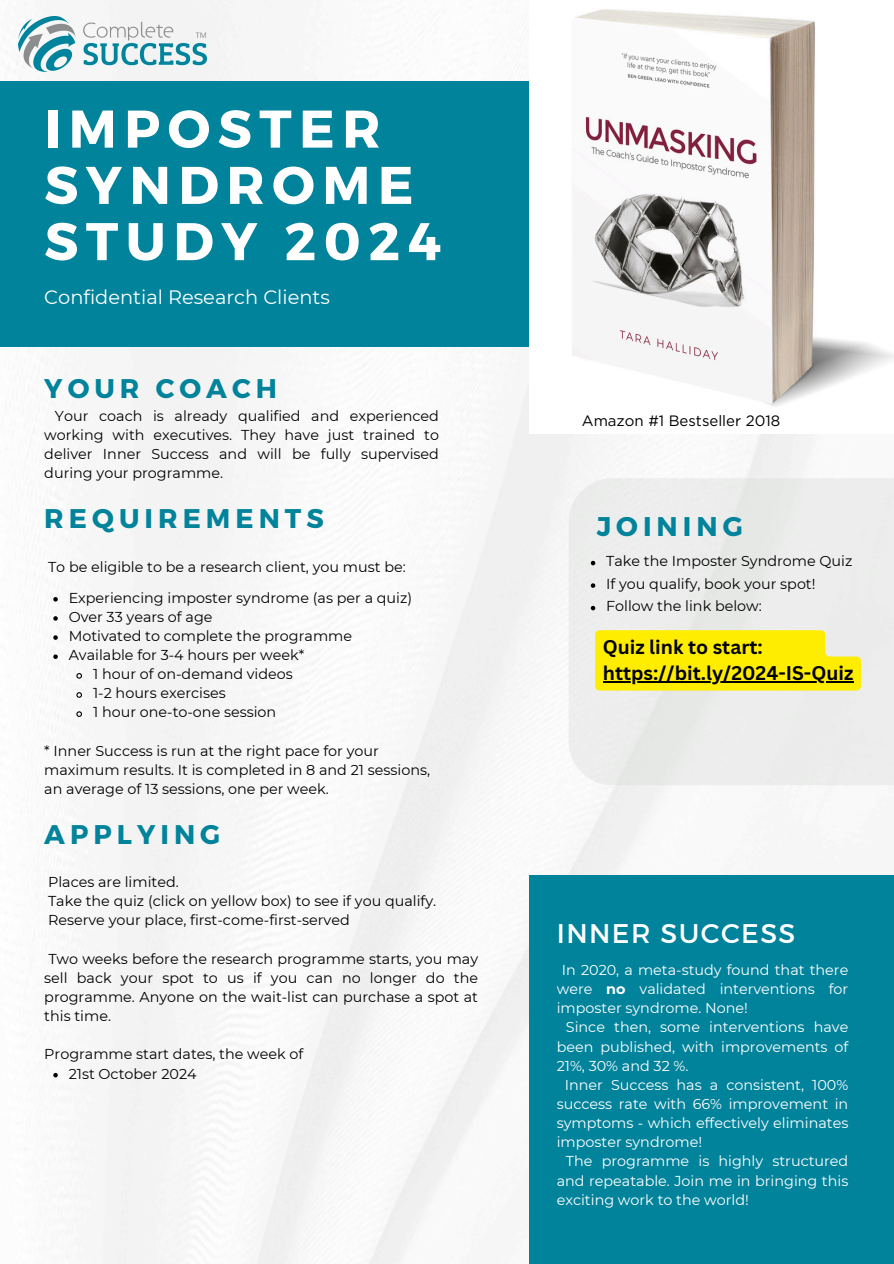
<style>
.page{position:relative;width:894px;height:1264px;background:#fff}
.page>*{position:absolute;margin:0;border:0;box-sizing:border-box;transform-origin:0 0}
.t1{font:700 52.95px/56.2px "Montserrat";letter-spacing:.14em;color:#fff}
.t2{font:700 27px "Montserrat";letter-spacing:.185em;color:#00839b}
.t3{font:27px "Montserrat";letter-spacing:.055em;color:#fff}
.t4{font:700 19.35px/26.2px "Canva Sans";color:#000}
.t5{font:19.35px "Montserrat";color:#fff}
.t6{font:15px "Gotham";color:#000}
.t7{font:14.4px/19.2px "Montserrat";color:#000;text-align:justify}
.t8{font:14.4px/19.2px "Montserrat";color:#fff;text-align:justify}
.s1{font-weight:700}
</style>
<div class="page">
<img style="left:0;top:0;width:893px;height:1263px">
<div style="left:0;top:82px;width:614px;height:265px;background:#00839b"></div>
<img style="left:529px;top:0;width:364px;height:433px">
<div style="left:568px;top:478px;width:325px;height:307px;background:#ecedec"></div>
<div style="left:529px;top:875px;width:364px;height:388px;background:#00839b"></div>
<img style="left:19px;top:16px;width:188px;height:55px">
<svg style="left:53px;top:597px;width:5px;height:4px"></svg>
<svg style="left:53px;top:616px;width:5px;height:4px"></svg>
<svg style="left:53px;top:635px;width:5px;height:5px"></svg>
<svg style="left:53px;top:654px;width:5px;height:5px"></svg>
<svg style="left:75px;top:672px;width:8px;height:7px"></svg>
<svg style="left:75px;top:691px;width:8px;height:7px"></svg>
<svg style="left:75px;top:710px;width:8px;height:7px"></svg>
<svg style="left:53px;top:1072px;width:5px;height:5px"></svg>
<svg style="left:590px;top:561px;width:5px;height:4px"></svg>
<svg style="left:590px;top:583px;width:5px;height:5px"></svg>
<svg style="left:590px;top:606px;width:5px;height:4px"></svg>
<svg style="left:595px;top:630px;width:265px;height:60px;background:#fae90e"></svg>
<hr style="left:602px;top:681px;width:251px;height:1px;background:#000">
<p class="t1" style="left:44px;top:98px;width:398px">IMPOSTER<br>SYNDROME<br>STUDY 2024</p>
<h1 class="t5" style="left:44px;top:285px;width:287px">Confidential Research Clients</h1>
<p class="t2" style="left:44px;top:371px;width:234px">YOUR COACH</p>
<p class="t7" style="left:44px;top:406px;width:396px;text-indent:11px">Your coach is already qualified and experienced working with executives. They have just trained to deliver Inner Success and will be fully supervised during your programme.</p>
<h5 class="t2" style="left:44px;top:500px;width:281px">REQUIREMENTS</h5>
<h2 class="t7" style="left:48px;top:557px;width:359px">To be eligible to be a research client, you must be:</h2>
<p class="t7" style="left:69px;top:588px;width:345px">Experiencing imposter syndrome (as per a quiz)</p>
<h2 class="t7" style="left:69px;top:607px;width:145px">Over 33 years of age</h2>
<p class="t7" style="left:69px;top:626px;width:285px">Motivated to complete the programme</p>
<p class="t7" style="left:69px;top:645px;width:237px">Available for 3-4 hours per week*</p>
<p class="t7" style="left:93px;top:664px;width:201px">1 hour of on-demand videos</p>
<h4 class="t7" style="left:93px;top:683px;width:134px">1-2 hours exercises</h4>
<h2 class="t7" style="left:93px;top:702px;width:185px">1 hour one-to-one session</h2>
<p class="t7" style="left:44px;top:741px;width:387px;text-align:left">* Inner Success is run at the right pace for your maximum results. It is completed in 8 and 21 sessions, an average of 13 sessions, one per week.</p>
<p class="t2" style="left:44px;top:816px;width:177px">APPLYING</p>
<p class="t7" style="left:48px;top:872px;width:132px">Places are limited.</p>
<p class="t7" style="left:48px;top:891px;width:389px">Take the quiz (click on yellow box) to see if you qualify.</p>
<p class="t7" style="left:48px;top:910px;width:303px">Reserve your place, first-come-first-served</p>
<p class="t7" style="left:44px;top:949px;width:435px">Two weeks before the research programme starts, you may sell back your spot to us if you can no longer do the programme. Anyone on the wait-list can purchase a spot at this time.</p>
<p class="t7" style="left:44px;top:1044px;width:260px">Programme start dates, the week of</p>
<p class="t7" style="left:69px;top:1063px;width:129px">21st October 2024</p>
<p class="t6" style="left:581px;top:411px;width:200px">Amazon #1 Bestseller 2018</p>
<p class="t2" style="left:596px;top:508px;width:147px">JOINING</p>
<h2 class="t7" style="left:606px;top:551px;width:247px">Take the Imposter Syndrome Quiz</h2>
<p class="t7" style="left:606px;top:574px;width:211px">If you qualify, book your spot!</p>
<p class="t7" style="left:606px;top:596px;width:157px">Follow the link below:</p>
<p class="t4" style="left:602px;top:633px;width:252px">Quiz link to start: https://bit.ly/2024-IS-Quiz</p>
<p class="t3" style="left:556px;top:916px;width:240px">INNER SUCCESS</p>
<p class="t8" style="left:556px;top:960px;width:293px;text-indent:5px">In 2020, a meta-study found that there were <span class="s1">no</span> validated interventions for imposter syndrome. None!</p>
<p class="t8" style="left:556px;top:1017px;width:293px;text-indent:9px">Since then, some interventions have been published, with improvements of 21%, 30% and 32 %.</p>
<p class="t8" style="left:556px;top:1075px;width:293px;text-indent:8px">Inner Success has a consistent, 100% success rate with 66% improvement in symptoms - which effectively eliminates imposter syndrome!</p>
<h3 class="t8" style="left:556px;top:1151px;width:293px;text-indent:9px">The programme is highly structured and repeatable. Join me in bringing this exciting work to the world!</h3>
</div>
